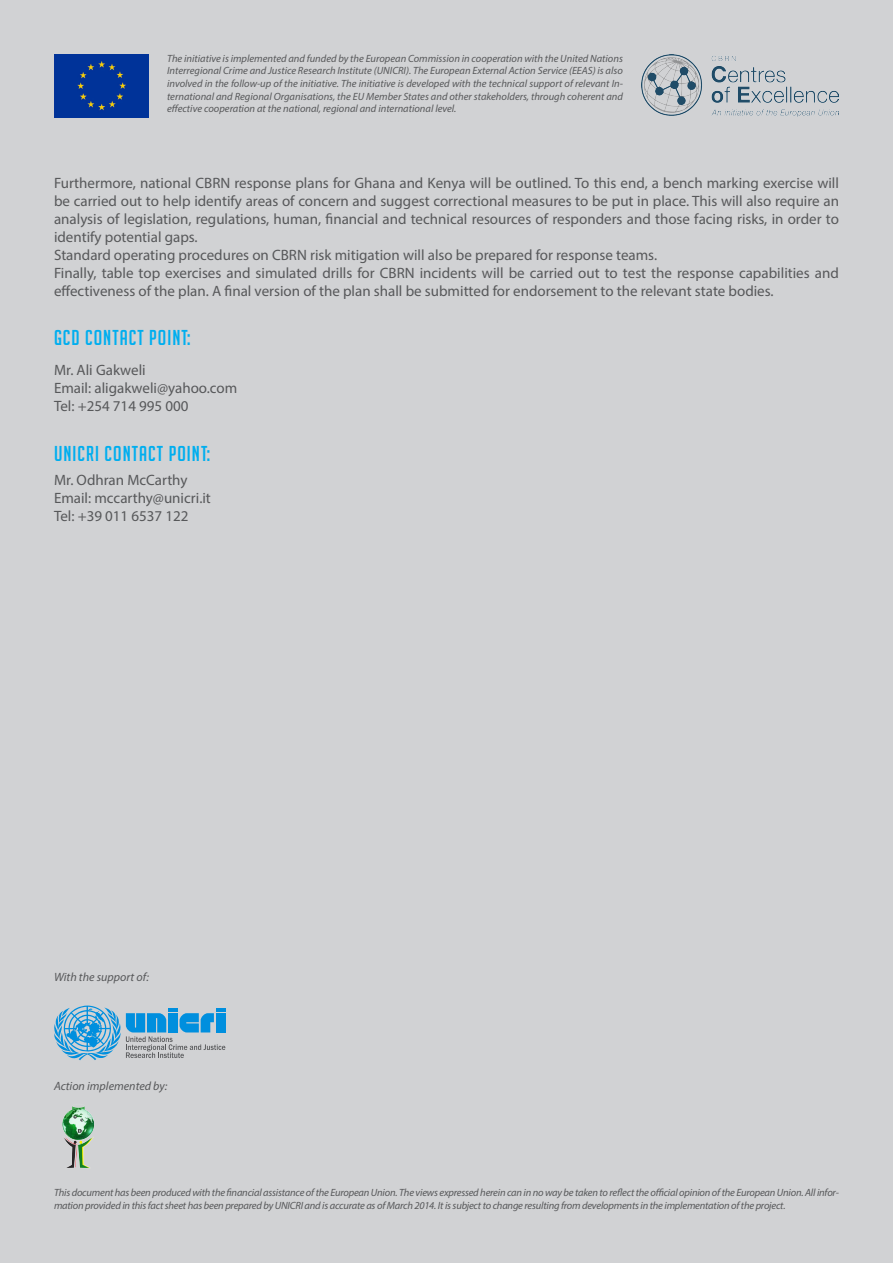
<style>
.page{position:relative;width:893px;height:1263px;background:#d1d2d4}
.page>*{position:absolute;margin:0;border:0;box-sizing:border-box;transform-origin:0 0}
.t1{font:21px "Big Noodle Titling";letter-spacing:.05em;color:#00aeef}
.t2{font:15px/18px "Myriad Pro";color:#57585a;text-align:justify}
.t3{font:italic 12px "Myriad Pro";color:#57585a}
.t4{font:italic 10.5px/12.6px "Myriad Pro";letter-spacing:-.02em;color:#57585a}
</style>
<div class="page">
<svg style="left:54px;top:1005px;width:171px;height:55px"></svg>
<div style="left:54px;top:54px;width:95px;height:63px;background:#039"></div>
<img style="left:641px;top:54px;width:198px;height:62px">
<img style="left:62px;top:1106px;width:32px;height:62px">
<p class="t4" style="left:167px;top:52px;width:457px;text-align:justify">The initiative is implemented and funded by the European Commission in cooperation with the United Nations Interregional Crime and Justice Research Institute (UNICRI). The European External Action Service (EEAS) is also involved in the follow-up of the initiative. The initiative is developed with the technical support of relevant In&shy;ternational and Regional Organisations, the EU Member States and other stakeholders, through coherent and effective cooperation at the national, regional and international level.</p>
<p class="t2" style="left:54px;top:173px;width:786px">Furthermore, national CBRN response plans for Ghana and Kenya will be outlined. To this end, a bench marking exercise will be carried out to help identify areas of concern and suggest correctional measures to be put in place. This will also require an analysis of legislation, regulations, human, financial and technical resources of responders and those facing risks, in order to identify potential gaps.</p>
<p class="t2" style="left:54px;top:245px;width:605px">Standard operating procedures on CBRN risk mitigation will also be prepared for response teams.</p>
<p class="t2" style="left:54px;top:263px;width:786px">Finally, table top exercises and simulated drills for CBRN incidents will be carried out to test the response capabilities and effectiveness of the plan. A final version of the plan shall be submitted for endorsement to the relevant state bodies.</p>
<p class="t1" style="left:54px;top:327px;width:138px">GCD CONTACT POINT:</p>
<p class="t2" style="left:54px;top:361px;width:93px">Mr. Ali Gakweli</p>
<p class="t2" style="left:54px;top:379px;width:185px">Email: aligakweli@yahoo.com</p>
<p class="t2" style="left:54px;top:397px;width:136px">Tel: +254 714 995 000</p>
<p class="t1" style="left:54px;top:442px;width:158px">UNICRI CONTACT POINT:</p>
<p class="t2" style="left:54px;top:471px;width:135px">Mr. Odhran McCarthy</p>
<p class="t2" style="left:54px;top:489px;width:158px">Email: mccarthy@unicri.it</p>
<p class="t2" style="left:54px;top:507px;width:136px">Tel: +39 011 6537 122</p>
<p class="t3" style="left:54px;top:970px;width:97px">With the support of:</p>
<p class="t3" style="left:54px;top:1079px;width:115px">Action implemented by:</p>
<p class="t4" style="left:54px;top:1186px;width:786px">This document has been produced with the financial assistance of the European Union. The views expressed herein can in no way be taken to reflect the official opinion of the European Union. All infor&shy;mation provided in this fact sheet has been prepared by UNICRI and is accurate as of March 2014. It is subject to change resulting from developments in the implementation of the project.</p>
</div>
